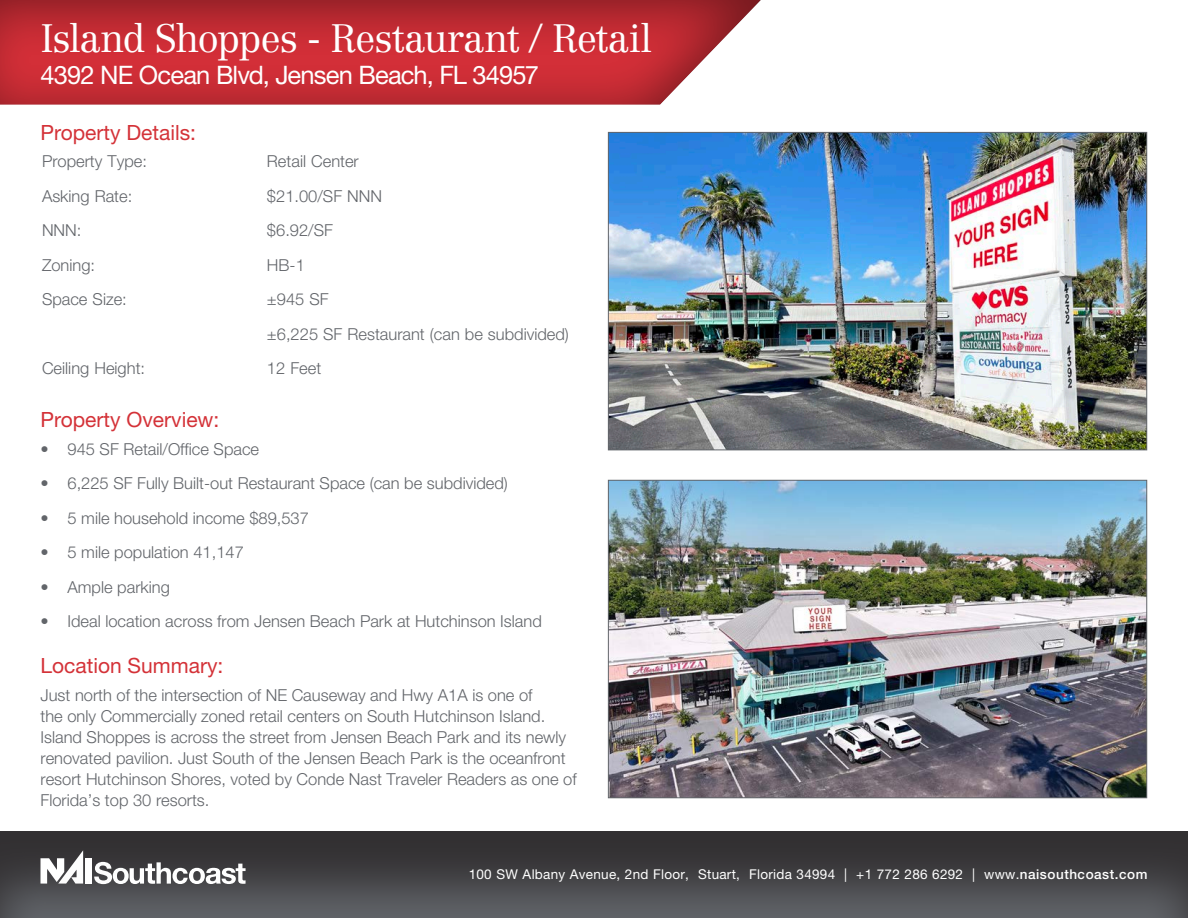
<style>
.page{position:relative;width:1188px;height:918px;background:#fff}
.page>*{position:absolute;margin:0;border:0;box-sizing:border-box;transform-origin:0 0}
.t1{font:300 39px "Centennial LT Std";letter-spacing:-.03em;color:#fff}
.t2{font:25.5px "Helvetica Neue LT Std";letter-spacing:-.035em;color:#fff}
.t3{font:21px "Helvetica Neue LT Std";color:#d43238}
.Subhead{font:300 16.5px/21px "Helvetica Neue LT Std";color:#62656a}
.t4{font:13.5px "Helvetica Neue LT Std";letter-spacing:.02em;color:#fff}
.s1{font-weight:500}
</style>
<div class="page">
<img style="left:610px;top:134px;width:535px;height:314px">
<div style="left:0;top:830px;width:1188px;height:88px;background:#231f20;opacity:.75"></div>
<div style="left:0;top:0;width:762px;height:106px;background:#231f20;opacity:.51"></div>
<div style="left:85px;top:858px;width:7px;height:26px;background:#fff"></div>
<svg style="left:40px;top:850px;width:43px;height:34px"></svg>
<svg style="left:94px;top:862px;width:152px;height:22px"></svg>
<img style="left:610px;top:482px;width:535px;height:314px">
<p class="t1" style="left:40px;top:15px;width:612px">Island Shoppes - Restaurant / Retail</p>
<p class="t2" style="left:40px;top:59px;width:500px">4392 NE Ocean Blvd, Jensen Beach, FL 34957</p>
<p class="t3" style="left:40px;top:120px;width:157px">Property Details:</p>
<p class="Subhead" style="left:42px;top:151px;width:107px">Property Type:</p>
<p class="Subhead" style="left:267px;top:151px;width:93px">Retail Center</p>
<p class="Subhead" style="left:42px;top:185px;width:92px">Asking Rate:</p>
<p class="Subhead" style="left:267px;top:185px;width:117px">$21.00/SF NNN</p>
<p class="Subhead" style="left:42px;top:220px;width:41px">NNN:</p>
<p class="Subhead" style="left:267px;top:220px;width:68px">$6.92/SF</p>
<p class="Subhead" style="left:42px;top:254px;width:55px">Zoning:</p>
<p class="Subhead" style="left:267px;top:254px;width:39px">HB-1</p>
<p class="Subhead" style="left:42px;top:289px;width:86px">Space Size:</p>
<p class="Subhead" style="left:267px;top:289px;width:63px">±945 SF</p>
<p class="Subhead" style="left:267px;top:323px;width:303px">±6,225 SF Restaurant (can be subdivided)</p>
<p class="Subhead" style="left:42px;top:358px;width:105px">Ceiling Height:</p>
<p class="Subhead" style="left:267px;top:358px;width:56px">12 Feet</p>
<p class="t3" style="left:40px;top:407px;width:180px">Property Overview:</p>
<p class="Subhead" style="left:40px;top:438px;width:220px">• 945 SF Retail/Office Space</p>
<p class="Subhead" style="left:40px;top:472px;width:469px">• 6,225 SF Fully Built-out Restaurant Space (can be subdivided)</p>
<p class="Subhead" style="left:40px;top:507px;width:270px">• 5 mile household income $89,537</p>
<p class="Subhead" style="left:40px;top:541px;width:205px">• 5 mile population 41,147</p>
<p class="Subhead" style="left:40px;top:576px;width:131px">• Ample parking</p>
<p class="Subhead" style="left:40px;top:610px;width:503px">• Ideal location across from Jensen Beach Park at Hutchinson Island</p>
<p class="t3" style="left:40px;top:653px;width:184px">Location Summary:</p>
<p class="Subhead" style="left:40px;top:684px;width:538px">Just north of the intersection of NE Causeway and Hwy A1A is one of<br>the only Commercially zoned retail centers on South Hutchinson Island.<br>Island Shoppes is across the street from Jensen Beach Park and its newly renovated pavilion. Just South of the Jensen Beach Park is the oceanfront resort Hutchinson Shores, voted by Conde Nast Traveler Readers as one of Florida’s top 30 resorts.</p>
<p class="t4" style="left:469px;top:866px;width:680px">100 SW Albany Avenue, 2nd Floor, Stuart, Florida 34994 | +1 772 286 6292 | www.<span class="s1">naisouthcoast.com</span></p>
</div>
